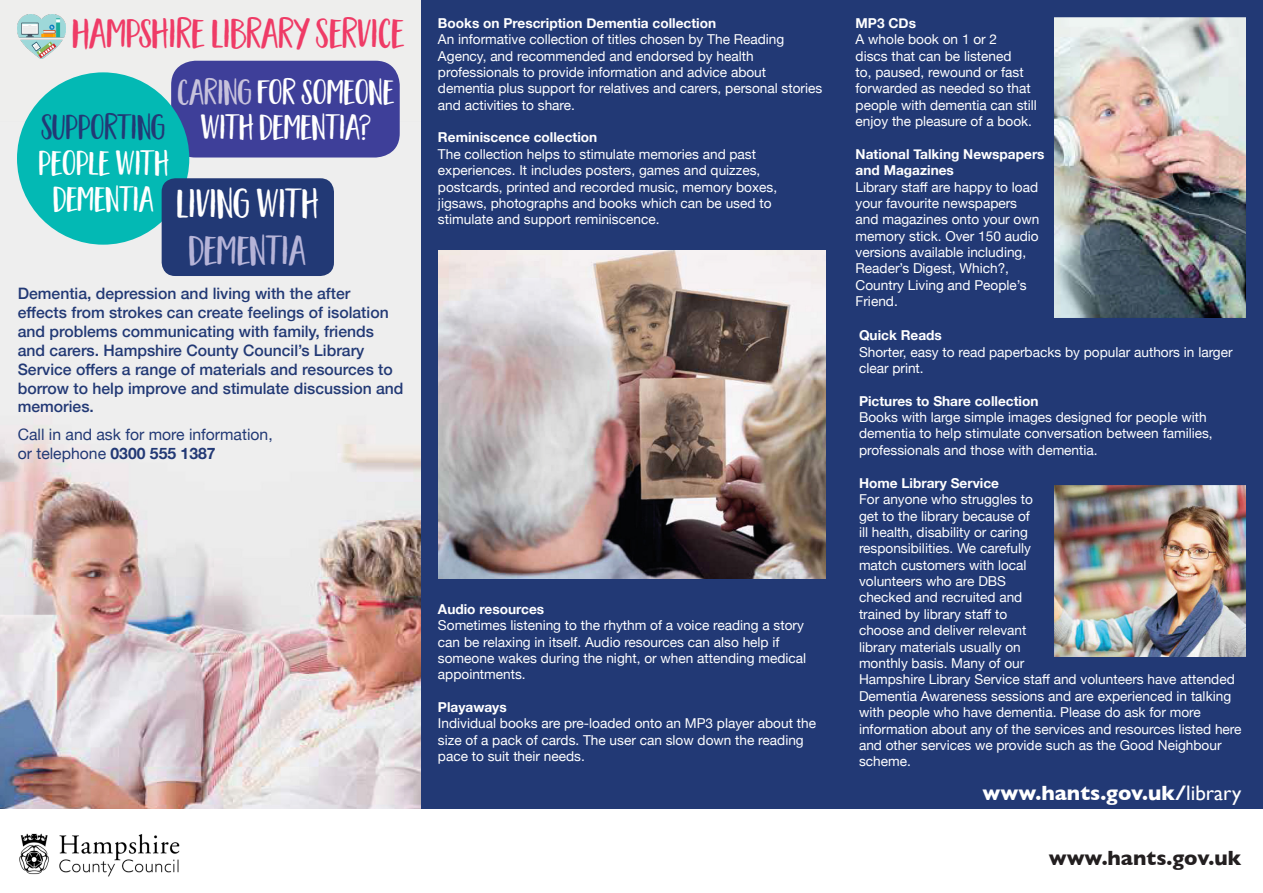
<style>
.page{position:relative;width:1263px;height:893px;background:#223975}
.page>*{position:absolute;margin:0;border:0;box-sizing:border-box;transform-origin:0 0}
.t1{font:38.4px "Garden Grown Caps";color:#ef3b66}
.t2{font:38.4px/46.2px "Garden Grown Caps";color:#fff;text-align:center}
.t3{font:33px/36px "Garden Grown Caps";color:#fff;text-align:center}
.t4{font:33px "Garden Grown Caps";color:#223975}
.t5{font:700 21px "Gill Sans";color:#fff}
.t6{font:700 21px "Gill Sans";color:#231f20}
.t7{font:500 15.75px/18.9px "Helvetica Neue";color:#223975}
.t8{font:15.75px "Helvetica Neue";color:#223975}
.t9{font:13.65px/16.4px "Helvetica Neue";color:#fff}
.t10{font:700 13.65px/16.4px "Helvetica Neue";color:#fff}
.s1{color:#c7c2dc}
.s2{color:#b6b4d8}
.s3{font-weight:700}
.s4{font-weight:400}
</style>
<div class="page">
<div style="left:0;top:0;width:421px;height:158px;background:#eeeeed"></div>
<img style="left:0;top:122px;width:421px;height:688px">
<div style="left:0;top:810px;width:1263px;height:83px;background:#fff"></div>
<img style="left:19px;top:833px;width:161px;height:44px">
<img style="left:1054px;top:485px;width:192px;height:171px">
<img style="left:438px;top:250px;width:387px;height:329px">
<img style="left:1054px;top:17px;width:192px;height:300px">
<img style="left:17px;top:14px;width:49px;height:45px">
<div style="left:171px;top:61px;width:229px;height:97px;background:#3e3f99;border-radius:24px"></div>
<div style="left:17px;top:72px;width:172px;height:173px;background:#03b9b4;border-radius:50%"></div>
<div style="left:162px;top:178px;width:172px;height:98px;background:#223975;border-radius:14px"></div>
<p class="t1" style="left:73px;top:12px;width:333px">HAMPSHIRE LIBRARY SERVICE</p>
<p class="t3" style="left:178px;top:76px;width:218px"><span class="s1">CARING</span> FOR SOMEONE</p>
<p class="t4" style="left:42px;top:108px;width:125px">SUPPORTING</p>
<p class="t3" style="left:201px;top:110px;width:172px">WITH DEMENTIA?</p>
<p class="t3" style="left:39px;top:146px;width:131px">PEOPLE WITH<br>DEMENTIA</p>
<p class="t2" style="left:178px;top:182px;width:142px">LIVING WITH<br><span class="s2">DEMENTIA</span></p>
<p class="t7" style="left:18px;top:283px;width:387px">Dementia, depression and living with the after effects from strokes can create feelings of isolation and problems communicating with family, friends and carers. Hampshire County Council’s Library Service offers a range of materials and resources to borrow to help improve and stimulate discussion and memories.</p>
<p class="t8" style="left:18px;top:423px;width:256px">Call in and ask for more information,</p>
<p class="t8" style="left:18px;top:442px;width:199px">or telephone <span class="s3">0300 555 1387</span></p>
<p class="t10" style="left:438px;top:15px;width:280px">Books on Prescription Dementia collection</p>
<p class="t9" style="left:438px;top:32px;width:386px">An informative collection of titles chosen by The Reading Agency, and recommended and endorsed by health professionals to provide information and advice about dementia plus support for relatives and carers, personal stories and activities to share.</p>
<p class="t10" style="left:438px;top:130px;width:161px">Reminiscence collection</p>
<p class="t9" style="left:438px;top:147px;width:341px">The collection helps to stimulate memories and past experiences. It includes posters, games and quizzes, postcards, printed and recorded music, memory boxes, jigsaws, photographs and books which can be used to stimulate and support reminiscence.</p>
<p class="t10" style="left:438px;top:601px;width:108px">Audio resources</p>
<p class="t9" style="left:438px;top:618px;width:370px">Sometimes listening to the rhythm of a voice reading a story can be relaxing in itself. Audio resources can also help if someone wakes during the night, or when attending medical appointments.</p>
<p class="t10" style="left:438px;top:699px;width:70px">Playaways</p>
<p class="t9" style="left:438px;top:716px;width:380px">Individual books are pre-loaded onto an MP3 player about the size of a pack of cards. The user can slow down the reading pace to suit their needs.</p>
<p class="t10" style="left:855px;top:15px;width:62px">MP3 CDs</p>
<p class="t9" style="left:855px;top:32px;width:183px">A whole book on 1 or 2<br>discs that can be listened<br>to, paused, rewound or fast forwarded as needed so that people with dementia can still enjoy the pleasure of a book.</p>
<p class="t10" style="left:855px;top:146px;width:191px">National Talking Newspapers and Magazines</p>
<p class="t9" style="left:855px;top:179px;width:185px">Library staff are happy to load your favourite newspapers and magazines onto your own memory stick. Over 150 audio versions available including,<br>Reader’s Digest, Which?,<br>Country Living and People’s<br>Friend.</p>
<p class="t10" style="left:859px;top:327px;width:84px">Quick Reads</p>
<p class="t9" style="left:859px;top:344px;width:375px">Shorter, easy to read paperbacks by popular authors in larger clear print.</p>
<p class="t10" style="left:859px;top:393px;width:181px">Pictures to Share collection</p>
<p class="t9" style="left:859px;top:410px;width:355px">Books with large simple images designed for people with dementia to help stimulate conversation between families, professionals and those with dementia.</p>
<p class="t10" style="left:859px;top:475px;width:142px">Home Library Service</p>
<p class="t9" style="left:859px;top:492px;width:384px">For anyone who struggles to<br>get to the library because of<br>ill health, disability or caring<br>responsibilities. We carefully<br>match customers with local<br>volunteers who are DBS<br>checked and recruited and<br>trained by library staff to<br>choose and deliver relevant<br>library materials usually on<br>monthly basis. Many of our<br>Hampshire Library Service staff and volunteers have attended Dementia Awareness sessions and are experienced in talking with people who have dementia. Please do ask for more information about any of the services and resources listed here and other services we provide such as the Good Neighbour scheme.</p>
<p class="t5" style="left:982px;top:776px;width:260px">www.hants.gov.uk/<span class="s4">library</span></p>
<p class="t6" style="left:1049px;top:841px;width:194px">www.hants.gov.uk</p>
</div>
